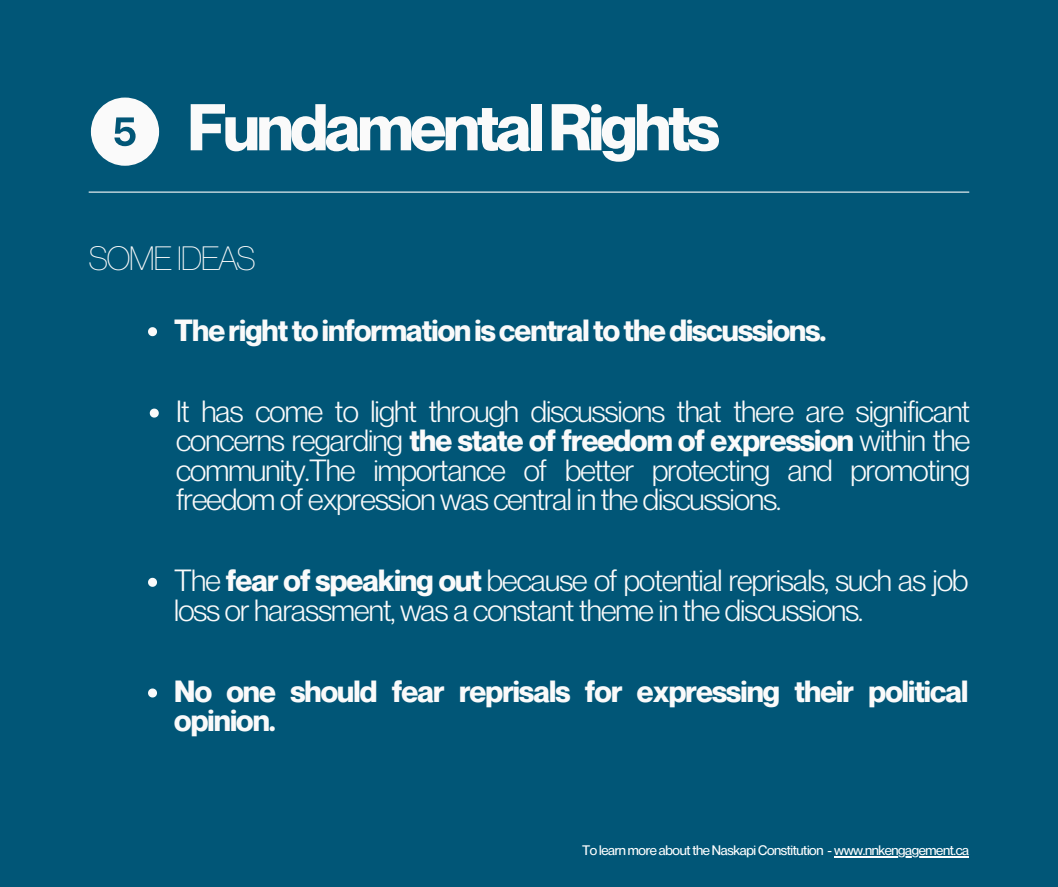
<style>
.page{position:relative;width:1058px;height:887px;background:#fff}
.page>*{position:absolute;margin:0;border:0;box-sizing:border-box;transform-origin:0 0}
.t1{font:700 64.5px "Neue Montreal";letter-spacing:-.05em;color:#fafafa}
.t2{font:300 33px "Neue Montreal";letter-spacing:-.05em;color:#fafafa}
.t3{font:30px/29.2px "Neue Montreal";letter-spacing:-.03em;color:#fafafa;text-align:justify}
.t4{font:700 30px/29.2px "Neue Montreal";letter-spacing:-.03em;color:#fafafa}
.t5{font:500 13.5px "Neue Montreal";letter-spacing:-.03em;color:#fff}
.s1{font-weight:700}
</style>
<div class="page">
<div style="left:0;top:0;width:1058px;height:886px;background:#015677"></div>
<hr style="left:89px;top:191px;width:880px;height:2px;background:#fafafa">
<svg style="left:91px;top:97px;width:68px;height:69px"></svg>
<svg style="left:148px;top:327px;width:9px;height:9px"></svg>
<svg style="left:150px;top:408px;width:9px;height:9px"></svg>
<svg style="left:148px;top:577px;width:9px;height:9px"></svg>
<svg style="left:148px;top:688px;width:9px;height:9px"></svg>
<hr style="left:834px;top:856px;width:134px;height:1px;background:#fff">
<p class="t1" style="left:187px;top:88px;width:534px">FundamentalRights</p>
<h1 class="t2" style="left:89px;top:238px;width:169px">SOME IDEAS</h1>
<h2 class="t4" style="left:174px;top:315px;width:654px">Therighttoinformationiscentraltothediscussions.</h2>
<p class="t3" style="left:176px;top:396px;width:795px">It has come to light through discussions that there are significant concerns regarding <span class="s1">the state of freedom of expression</span> within the community.The importance of better protecting and promoting freedom of expression was central in the discussions.</p>
<p class="t3" style="left:174px;top:565px;width:795px">The <span class="s1">fear of speaking out</span> because of potential reprisals, such as job loss or harassment, was a constant theme in the discussions.</p>
<p class="t4" style="left:174px;top:676px;width:795px">No one should fear reprisals for expressing their political opinion.</p>
<p class="t5" style="left:582px;top:842px;width:388px">To learn more about the Naskapi Constitution - www.nnkengagement.ca</p>
</div>
